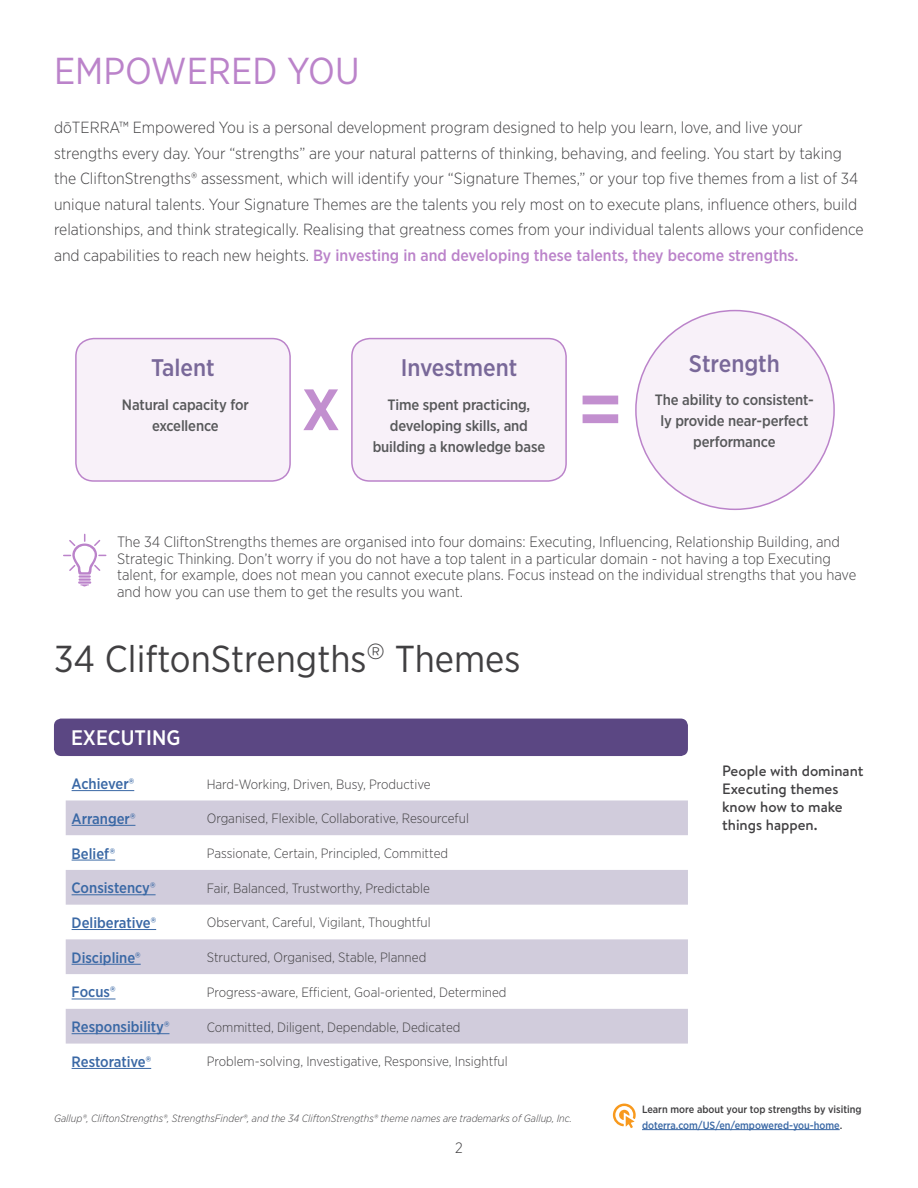
<style>
.page{position:relative;width:918px;height:1188px;background:#fff}
.page>*{position:absolute;margin:0;border:0;box-sizing:border-box;transform-origin:0 0}
.t1{font:500 82.5px "Gotham Narrow";color:#c28fcf}
.t2{font:500 76.95px "Gotham Narrow";color:#c28fcf}
.t3{font:37.5px "Gotham Narrow";color:#414042}
.t4{font:37.5px "Gotham Narrow";color:#bb83ca}
.t5{font:500 24px "Gotham Narrow";color:#796899}
.t6{font:500 21px "Gotham Narrow";color:#fff}
.t7{font:300 16.2px/25.5px "Gotham Narrow";color:#414042}
.t8{font:300 15px/16.5px "Gotham Narrow";color:#414042}
.t9{font:500 15px/21px "Gotham Narrow";letter-spacing:-.01em;color:#58595b;text-align:center}
.t10{font:500 15px "Gotham Narrow";color:#3a68a5}
.t11{font:500 15px/18px "Brandon Text";color:#414042}
.t12{font:300 13.5px "Gotham Narrow";color:#414042}
.t13{font:italic 300 10.5px "Gotham Narrow";color:#414042}
.t14{font:500 10.5px/15.8px "Gotham Narrow";color:#414042}
.s1{font-weight:500;color:#bb83ca}
.s2{color:#3a68a5}
</style>
<div class="page">
<div style="left:76px;top:339px;width:214px;height:142px;background:#f8f1f9;border-radius:18px"></div>
<div style="left:75px;top:338px;width:216px;height:144px;border:2px solid #bb83ca;border-radius:18px"></div>
<div style="left:352px;top:339px;width:214px;height:142px;background:#f8f1f9;border-radius:18px"></div>
<div style="left:351px;top:338px;width:216px;height:144px;border:2px solid #bb83ca;border-radius:18px"></div>
<div style="left:636px;top:311px;width:198px;height:198px;background:#f8f1f9;border-radius:50%"></div>
<div style="left:54px;top:719px;width:634px;height:37px;background:#5b4783;border-radius:7px"></div>
<svg style="left:66px;top:800px;width:622px;height:244px;fill:#d1ccdc"></svg>
<hr style="left:72px;top:790px;width:62px;height:1px;background:#3a68a5">
<hr style="left:72px;top:825px;width:63px;height:1px;background:#3a68a5">
<hr style="left:72px;top:860px;width:43px;height:1px;background:#3a68a5">
<hr style="left:72px;top:894px;width:84px;height:1px;background:#3a68a5">
<hr style="left:72px;top:929px;width:84px;height:1px;background:#3a68a5">
<hr style="left:72px;top:964px;width:69px;height:1px;background:#3a68a5">
<hr style="left:72px;top:999px;width:44px;height:1px;background:#3a68a5">
<hr style="left:72px;top:1033px;width:98px;height:1px;background:#3a68a5">
<hr style="left:72px;top:1068px;width:79px;height:1px;background:#3a68a5">
<svg style="left:63px;top:533px;width:44px;height:54px"></svg>
<hr style="left:642px;top:1129px;width:198px;height:1px;background:#3a68a5">
<svg style="left:613px;top:1104px;width:23px;height:24px"></svg>
<h3 class="t4" style="left:54px;top:48px;width:307px">EMPOWERED YOU</h3>
<p class="t7" style="left:54px;top:115px;width:811px">dōTERRA™ Empowered You is a personal development program designed to help you learn, love, and live your strengths every day. Your “strengths” are your natural patterns of thinking, behaving, and feeling. You start by taking the CliftonStrengths® assessment, which will identify your “Signature Themes,” or your top five themes from a list of 34 unique natural talents. Your Signature Themes are the talents you rely most on to execute plans, influence others, build relationships, and think strategically. Realising that greatness comes from your individual talents allows your confidence and capabilities to reach new heights. <span class="s1">By investing in and developing these talents, they become strengths.</span></p>
<h3 class="t5" style="left:151px;top:352px;width:65px">Talent</h3>
<h3 class="t5" style="left:401px;top:352px;width:118px">Investment</h3>
<p class="t9" style="left:122px;top:394px;width:128px">Natural capacity for excellence</p>
<p class="t9" style="left:373px;top:394px;width:174px">Time spent practicing, developing skills, and building a knowledge base</p>
<h2 class="t2" style="left:301px;top:354px;width:41px">x</h2>
<h1 class="t1" style="left:578px;top:357px;width:47px">=</h1>
<h3 class="t5" style="left:689px;top:349px;width:93px">Strength</h3>
<p class="t9" style="left:655px;top:389px;width:161px">The ability to consistent&shy;ly provide near-perfect performance</p>
<p class="t8" style="left:117px;top:533px;width:741px">The 34 CliftonStrengths themes are organised into four domains: Executing, Influencing, Relationship Building, and Strategic Thinking. Don’t worry if you do not have a top talent in a particular domain - not having a top Executing talent, for example, does not mean you cannot execute plans. Focus instead on the individual strengths that you have and how you can use them to get the results you want.</p>
<h3 class="t3" style="left:54px;top:635px;width:468px">34 CliftonStrengths<sup>®</sup> Themes</h3>
<p class="t6" style="left:71px;top:725px;width:111px">EXECUTING</p>
<p class="t10" style="left:72px;top:774px;width:64px">Achiever®</p>
<p class="t12" style="left:207px;top:775px;width:225px">Hard-Working, Driven, Busy, Productive</p>
<p class="t10" style="left:72px;top:809px;width:65px">Arranger®</p>
<p class="t12" style="left:207px;top:810px;width:264px">Organised, Flexible, Collaborative, Resourceful</p>
<p class="t10" style="left:72px;top:844px;width:45px">Belief®</p>
<p class="t12" style="left:207px;top:845px;width:243px">Passionate, Certain, Principled, Committed</p>
<p class="t10" style="left:72px;top:879px;width:85px">Consistency®</p>
<p class="t12" style="left:207px;top:880px;width:225px">Fair, Balanced, Trustworthy, Predictable</p>
<p class="t10" style="left:72px;top:913px;width:86px">Deliberative®</p>
<p class="t12" style="left:207px;top:914px;width:226px">Observant, Careful, Vigilant, Thoughtful</p>
<p class="t10" style="left:72px;top:948px;width:71px">Discipline®</p>
<p class="t12" style="left:207px;top:949px;width:221px">Structured, Organised, Stable, Planned</p>
<p class="t10" style="left:72px;top:983px;width:45px">Focus®</p>
<p class="t12" style="left:207px;top:984px;width:301px">Progress-aware, Efficient, Goal-oriented, Determined</p>
<p class="t10" style="left:72px;top:1017px;width:99px">Responsibility®</p>
<p class="t12" style="left:207px;top:1019px;width:255px">Committed, Diligent, Dependable, Dedicated</p>
<p class="t10" style="left:72px;top:1052px;width:81px">Restorative®</p>
<p class="t12" style="left:207px;top:1053px;width:303px">Problem-solving, Investigative, Responsive, Insightful</p>
<p class="t13" style="left:54px;top:1112px;width:519px">Gallup®, CliftonStrengths®, StrengthsFinder®, and the 34 CliftonStrengths® theme names are trademarks of Gallup, Inc.</p>
<p class="t8" style="left:455px;top:1139px;width:9px">2</p>
<p class="t11" style="left:722px;top:762px;width:143px">People with dominant<br>Executing themes know how to make things happen.</p>
<p class="t14" style="left:642px;top:1101px;width:221px">Learn more about your top strengths by visiting <span class="s2">doterra.com/US/en/empowered-you-home</span>.</p>
</div>
